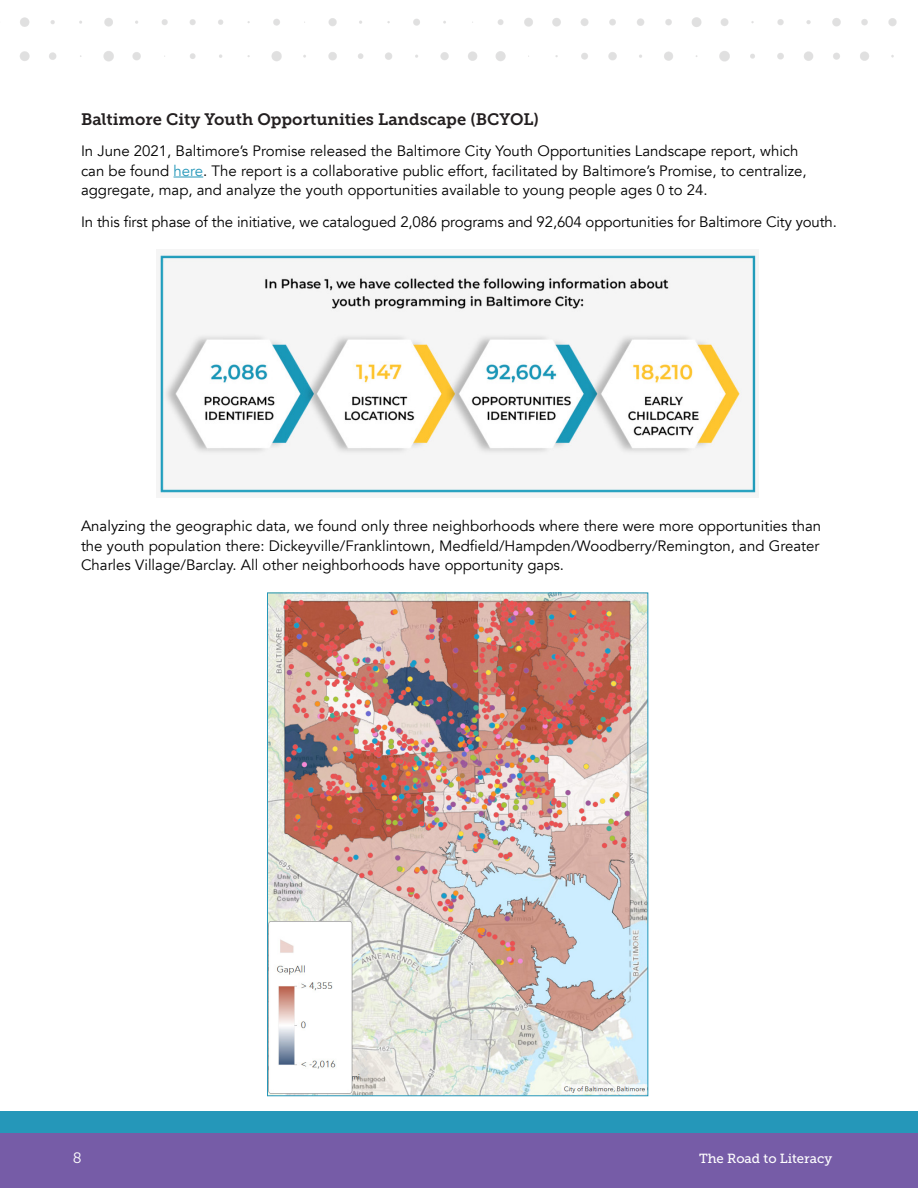
<style>
.page{position:relative;width:918px;height:1188px;background:#fff}
.page>*{position:absolute;margin:0;border:0;box-sizing:border-box;transform-origin:0 0}
.t1{font:16.5px "Museo Slab 700";color:#231f20}
.No_Spacing{font:15px/19.5px "Avenir";color:#000}
.t2{font:15px "Museo Slab 300";color:#fff}
.t3{font:13.2px "Museo Slab 500";color:#fff}
.s1{color:#2597b9}
</style>
<div class="page">
<div style="left:0;top:1111px;width:918px;height:77px;background:#2597b9"></div>
<div style="left:0;top:1133px;width:918px;height:55px;background:#765ca7"></div>
<img style="left:20px;top:17px;width:877px;height:45px">
<svg style="left:174px;top:177px;width:29px;height:1px"></svg>
<img style="left:269px;top:595px;width:377px;height:499px">
<img style="left:159px;top:253px;width:600px;height:243px">
<p class="t1" style="left:81px;top:110px;width:460px">Baltimore City Youth Opportunities Landscape (BCYOL)</p>
<p class="No_Spacing" style="left:81px;top:142px;width:727px">In June 2021, Baltimore’s Promise released the Baltimore City Youth Opportunities Landscape report, which can be found <span class="s1">here</span>. The report is a collaborative public effort, facilitated by Baltimore’s Promise, to centralize, aggregate, map, and analyze the youth opportunities available to young people ages 0 to 24.</p>
<p class="No_Spacing" style="left:81px;top:212px;width:758px">In this first phase of the initiative, we catalogued 2,086 programs and 92,604 opportunities for Baltimore City youth.</p>
<p class="No_Spacing" style="left:81px;top:516px;width:742px;text-align:justify">Analyzing the geographic data, we found only three neighborhoods where there were more opportunities than the youth population there: Dickeyville/Franklintown, Medfield/Hampden/Woodberry/Remington, and Greater Charles Village/Barclay. All other neighborhoods have opportunity gaps.</p>
<p class="t2" style="left:73px;top:1149px;width:10px">8</p>
<p class="t3" style="left:699px;top:1151px;width:135px">The Road to Literacy</p>
</div>
